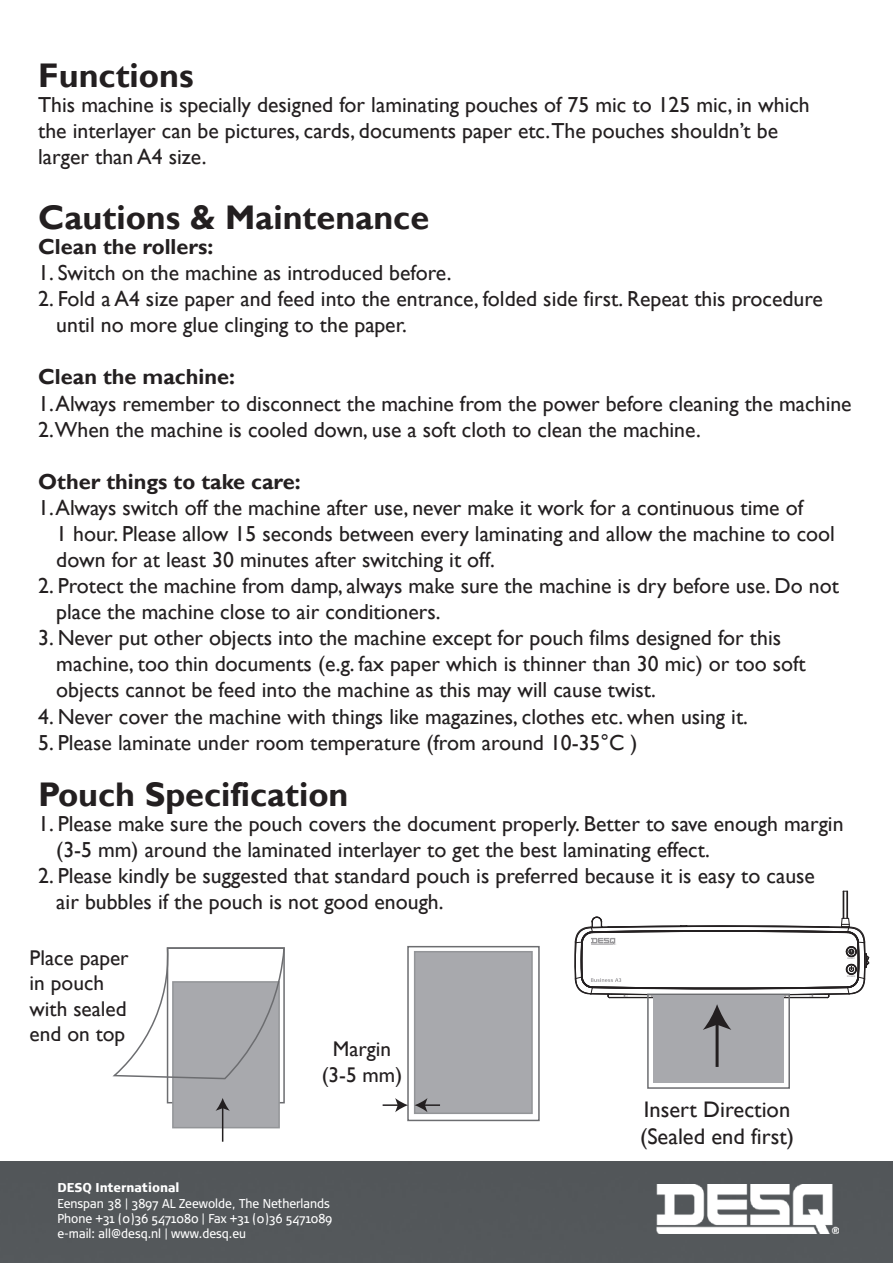
<style>
.page{position:relative;width:893px;height:1263px;background:#fff}
.page>*{position:absolute;margin:0;border:0;box-sizing:border-box;transform-origin:0 0}
.t1{font:700 34.2px "Gill Sans";color:#231f20}
.t2{font:22.5px/27px "Gill Sans";color:#231f20}
.t3{font:21.75px/26.1px "Gill Sans";color:#231f20}
.t4{font:700 21.75px "Gill Sans";color:#231f20}
.t5{font:21.3px/25.7px "Gill Sans";color:#231f20;text-align:center}
.t6{font:12.75px/15.3px "Signa Normal";color:#fff;scale:.9 1}
.t7{font:900 12.75px "Signa Normal";color:#fff;scale:.9 1}
.t8{font:700 2.25px "Signa Column";color:#99989b}
</style>
<div class="page">
<div style="left:407px;top:946px;width:133px;height:175px;border:2px solid #6c6d70"></div>
<div style="left:414px;top:951px;width:119px;height:163px;background:#a8a9ad;border:2px solid #939598"></div>
<svg style="left:383px;top:1098px;width:25px;height:14px"></svg>
<svg style="left:415px;top:1098px;width:25px;height:14px"></svg>
<div style="left:0;top:1161px;width:893px;height:102px;background:#53575a"></div>
<img style="left:657px;top:1184px;width:182px;height:49px">
<div style="left:647px;top:993px;width:143px;height:96px;border:2px solid #6c6d70"></div>
<div style="left:653px;top:995px;width:131px;height:88px;background:#a8a9ad"></div>
<hr style="left:716px;top:1022px;width:3px;height:45px;background:#231f20">
<svg style="left:574px;top:890px;width:296px;height:140px"></svg>
<div style="left:172px;top:981px;width:108px;height:147px;background:#a8a9ad;border:2px solid #939598"></div>
<hr style="left:222px;top:1107px;width:1px;height:35px;background:#231f20">
<svg style="left:216px;top:1098px;width:14px;height:13px"></svg>
<svg style="left:112px;top:947px;width:173px;height:134px"></svg>
<h1 class="t1" style="left:38px;top:55px;width:157px">Functions</h1>
<p class="t3" style="left:38px;top:92px;width:773px">This machine is specially designed for laminating pouches of 75 mic to 125 mic, in which the interlayer can be pictures, cards, documents paper etc.The pouches shouldn’t be larger than A4 size.</p>
<h1 class="t1" style="left:38px;top:197px;width:393px">Cautions &amp; Maintenance</h1>
<p class="t4" style="left:38px;top:234px;width:177px">Clean the rollers:</p>
<p class="t3" style="left:38px;top:260px;width:415px">1. Switch on the machine as introduced before.</p>
<p class="t3" style="left:56px;top:286px;width:768px;text-indent:-18px">2. Fold a A4 size paper and feed into the entrance, folded side first. Repeat this procedure until no more glue clinging to the paper.</p>
<p class="t4" style="left:38px;top:364px;width:198px">Clean the machine:</p>
<p class="t3" style="left:38px;top:391px;width:815px">1. Always remember to disconnect the machine from the power before cleaning the machine<br>2.When the machine is cooled down, use a soft cloth to clean the machine.</p>
<p class="t4" style="left:38px;top:468px;width:264px">Other things to take care:</p>
<p class="t3" style="left:56px;top:495px;width:780px;text-indent:-18px">1. Always switch off the machine after use, never make it work for a continuous time of<br>1 hour. Please allow 15 seconds between every laminating and allow the machine to cool down for at least 30 minutes after switching it off.</p>
<p class="t3" style="left:56px;top:573px;width:784px;text-indent:-18px">2. Protect the machine from damp, always make sure the machine is dry before use. Do not place the machine close to air conditioners.</p>
<p class="t3" style="left:56px;top:625px;width:751px;text-indent:-18px">3. Never put other objects into the machine except for pouch films designed for this machine, too thin documents (e.g. fax paper which is thinner than 30 mic) or too soft objects cannot be feed into the machine as this may will cause twist.</p>
<p class="t3" style="left:38px;top:704px;width:711px">4. Never cover the machine with things like magazines, clothes etc. when using it.</p>
<p class="t3" style="left:38px;top:730px;width:601px">5. Please laminate under room temperature (from around 10-35°C )</p>
<h1 class="t1" style="left:38px;top:773px;width:312px">Pouch Specification</h1>
<p class="t3" style="left:56px;top:811px;width:789px;text-indent:-18px">1. Please make sure the pouch covers the document properly. Better to save enough margin (3-5 mm) around the laminated interlayer to get the best laminating effect.</p>
<p class="t3" style="left:56px;top:863px;width:760px;text-indent:-18px">2. Please kindly be suggested that standard pouch is preferred because it is easy to cause air bubbles if the pouch is not good enough.</p>
<p class="t5" style="left:30px;top:945px;width:101px;text-align:left">Place paper in pouch with sealed end on top</p>
<p class="t5" style="left:322px;top:1037px;width:82px">Margin (3-5 mm)</p>
<p class="t7" style="left:58px;top:1180px;width:137px">DESQ International</p>
<p class="t6" style="left:58px;top:1195px;width:307px">Eenspan 38 | 3897 AL Zeewolde, The Netherlands<br>Phone +31 (0)36 5471080 | Fax +31 (0)36 5471089 e-mail: all@desq.nl | www.desq.eu</p>
<p class="t2" style="left:640px;top:1097px;width:156px">Insert Direction (Sealed end first)</p>
<p class="t8" style="left:848px;top:957px;width:9px">READY</p>
<p class="t8" style="left:847px;top:975px;width:10px">POWER</p>
</div>
